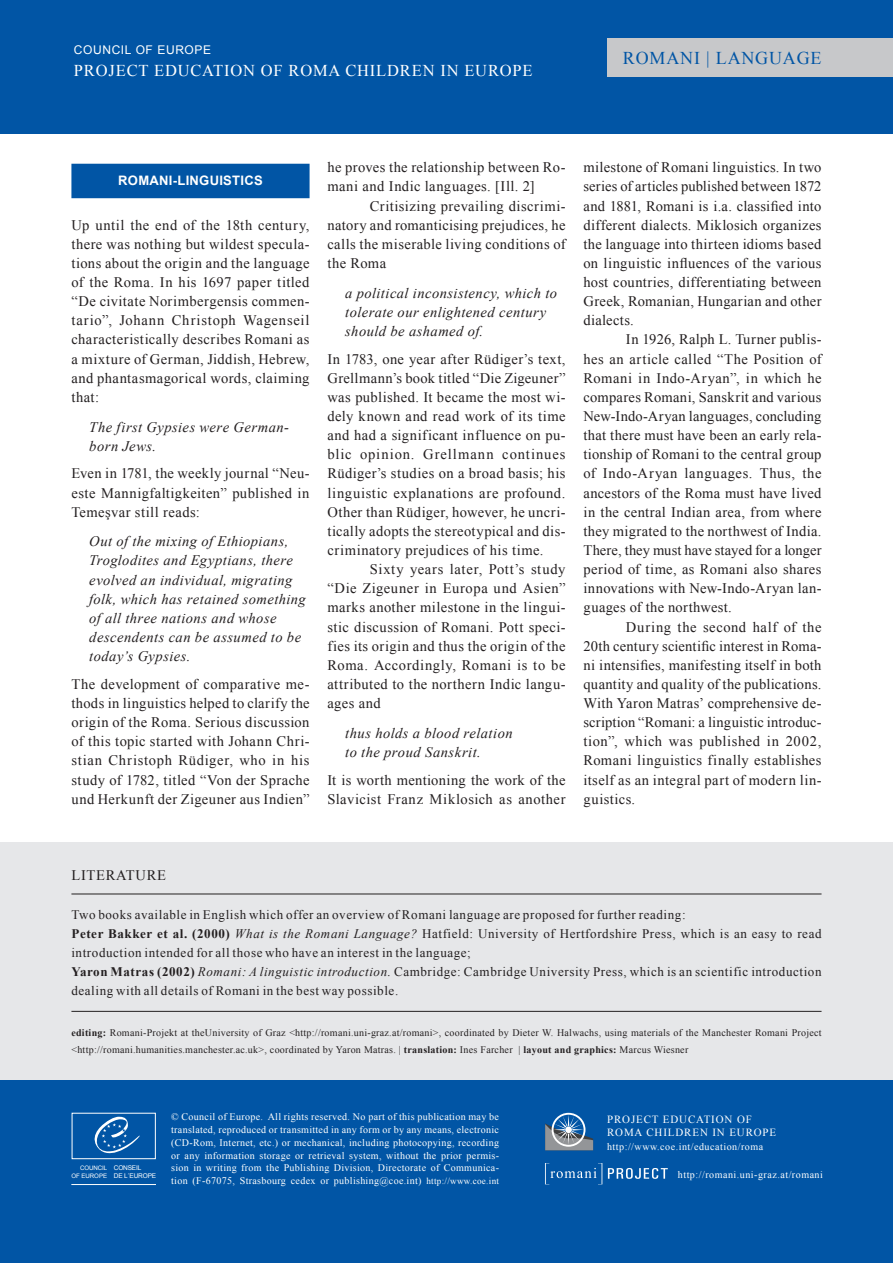
<style>
.page{position:relative;width:893px;height:1263px;background:#fff}
.page>*{position:absolute;margin:0;border:0;box-sizing:border-box;transform-origin:0 0}
.t1{font:18px "Times New Roman";letter-spacing:.045em;color:#0155a5}
.t2{font:16.5px "Times New Roman";letter-spacing:.05em;color:#fff}
.Absatzformat_1{font:14.55px/19.2px "Times New Roman";letter-spacing:.03em;color:#231f20;text-align:justify}
.Absatzformat_1-2{font:italic 14.55px/19.2px "Times New Roman";letter-spacing:.03em;color:#231f20}
.Absatzformat_1-3{font:14.55px "Times New Roman";letter-spacing:.05em;color:#231f20}
.t3{font:13.05px/19.2px "Times New Roman";letter-spacing:.045em;color:#231f20}
.t4{font:700 13.05px "Arial";letter-spacing:.02em;color:#fff}
.t5{font:12px "Arial";letter-spacing:.05em;color:#fff}
.t6{font:10.95px "Times New Roman";letter-spacing:.08em;color:#fff}
.t7{font:10.05px/12.8px "Times New Roman";letter-spacing:.03em;color:#fff;text-align:justify}
.t8{font:10.05px/16.2px "Times New Roman";letter-spacing:.025em;color:#231f20}
.t9{font:10.05px "Times New Roman";letter-spacing:.05em;color:#fff}
.t10{font:6.45px "Arial";letter-spacing:-.025em;color:#fff}
.t11{font:6.15px "Arial";letter-spacing:-.01em;color:#fff}
.s1{font-weight:700}
.s2{font-style:italic}
.s3{font-size:9.15px}
</style>
<div class="page">
<div style="left:0;top:842px;width:893px;height:421px;background:#e6e7e9"></div>
<hr style="left:71px;top:894px;width:750px;height:1px;background:#231f20">
<hr style="left:71px;top:1011px;width:750px;height:1px;background:#231f20">
<div style="left:0;top:1081px;width:893px;height:182px;background:#0155a5"></div>
<svg style="left:545px;top:1163px;width:57px;height:21px"></svg>
<svg style="left:608px;top:1168px;width:60px;height:11px"></svg>
<hr style="left:71px;top:1184px;width:85px;height:1px;background:#fff">
<svg style="left:90px;top:1116px;width:50px;height:44px"></svg>
<svg style="left:545px;top:1113px;width:48px;height:37px"></svg>
<div style="left:0;top:0;width:893px;height:134px;background:#0155a5"></div>
<div style="left:607px;top:38px;width:286px;height:39px;background:#c7c8ca"></div>
<div style="left:71px;top:164px;width:239px;height:34px;background:#0155a5"></div>
<p class="t5" style="left:74px;top:42px;width:139px">COUNCIL OF EUROPE</p>
<p class="t2" style="left:74px;top:59px;width:460px">PROJECT EDUCATION OF ROMA CHILDREN IN EUROPE</p>
<p class="t1" style="left:623px;top:46px;width:200px">ROMANI | LANGUAGE</p>
<p class="t4" style="left:118px;top:172px;width:146px">ROMANI-LINGUISTICS</p>
<p class="Absatzformat_1" style="left:71px;top:215px;width:240px">Up until the end of the 18th century, there was nothing but wildest specula&shy;tions about the origin and the language of the Roma. In his 1697 paper titled “De civitate Norimbergensis commen&shy;tario”, Johann Christoph Wagenseil characteristically describes Romani as a mixture of German, Jiddish, Hebrew, and phantasmagorical words, claiming that:</p>
<p class="Absatzformat_1-2" style="left:89px;top:417px;width:201px">The first Gypsies were German&shy;born Jews.</p>
<p class="Absatzformat_1" style="left:71px;top:464px;width:240px">Even in 1781, the weekly journal “Neu&shy;este Mannigfaltigkeiten” published in Temeşvar still reads:</p>
<p class="Absatzformat_1-2" style="left:89px;top:531px;width:218px">Out of the mixing of Ethiopians,<br>Troglodites and Egyptians, there evolved an individual, migrating folk, which has retained something of all three nations and whose descendents can be assumed to be today’s Gypsies.</p>
<p class="Absatzformat_1" style="left:71px;top:674px;width:240px">The development of comparative me&shy;thods in linguistics helped to clarify the origin of the Roma. Serious discussion of this topic started with Johann Chri&shy;stian Christoph Rüdiger, who in his study of 1782, titled “Von der Sprache und Herkunft der Zigeuner aus Indien”</p>
<p class="Absatzformat_1" style="left:327px;top:158px;width:240px">he proves the relationship between Ro&shy;mani and Indic languages. [Ill. 2]</p>
<p class="Absatzformat_1" style="left:327px;top:196px;width:240px;text-indent:43px">Critisizing prevailing discrimi&shy;natory and romanticising prejudices, he calls the miserable living conditions of the Roma</p>
<p class="Absatzformat_1-2" style="left:345px;top:283px;width:213px">a political inconsistency, which to tolerate our enlightened century should be ashamed of.</p>
<p class="Absatzformat_1" style="left:327px;top:349px;width:240px">In 1783, one year after Rüdiger’s text, Grellmann’s book titled “Die Zigeuner” was published. It became the most wi&shy;dely known and read work of its time and had a significant influence on pu&shy;blic opinion. Grellmann continues Rüdiger’s studies on a broad basis; his linguistic explanations are profound.<br>Other than Rüdiger, however, he uncri&shy;tically adopts the stereotypical and dis&shy;criminatory prejudices of his time.</p>
<p class="Absatzformat_1" style="left:327px;top:559px;width:240px;text-indent:43px">Sixty years later, Pott’s study “Die Zigeuner in Europa und Asien” marks another milestone in the lingui&shy;stic discussion of Romani. Pott speci&shy;fies its origin and thus the origin of the Roma. Accordingly, Romani is to be attributed to the northern Indic langu&shy;ages and</p>
<p class="Absatzformat_1-2" style="left:345px;top:723px;width:169px">thus holds a blood relation</p>
<p class="Absatzformat_1-2" style="left:345px;top:742px;width:137px">to the proud Sanskrit.</p>
<p class="Absatzformat_1" style="left:327px;top:770px;width:240px">It is worth mentioning the work of the<br>Slavicist Franz Miklosich as another</p>
<p class="Absatzformat_1" style="left:583px;top:158px;width:240px">milestone of Romani linguistics. In two series of articles published between 1872 and 1881, Romani is i.a. classified into different dialects. Miklosich organizes the language into thirteen idioms based on linguistic influences of the various host countries, differentiating between Greek, Romanian, Hungarian and other dialects.</p>
<p class="Absatzformat_1" style="left:583px;top:330px;width:240px;text-indent:43px">In 1926, Ralph L. Turner publis&shy;hes an article called “The Position of Romani in Indo-Aryan”, in which he compares Romani, Sanskrit and various New-Indo-Aryan languages, concluding that there must have been an early rela&shy;tionship of Romani to the central group of Indo-Aryan languages. Thus, the ancestors of the Roma must have lived in the central Indian area, from where they migrated to the northwest of India.<br>There, they must have stayed for a longer period of time, as Romani also shares innovations with New-Indo-Aryan lan&shy;guages of the northwest.</p>
<p class="Absatzformat_1" style="left:583px;top:617px;width:240px;text-indent:43px">During the second half of the 20th century scientific interest in Roma&shy;ni intensifies, manifesting itself in both quantity and quality of the publications.<br>With Yaron Matras’ comprehensive de&shy;scription “Romani: a linguistic introduc&shy;tion”, which was published in 2002, Romani linguistics finally establishes itself as an integral part of modern lin&shy;guistics.</p>
<p class="Absatzformat_1-3" style="left:71px;top:866px;width:96px">LITERATURE</p>
<p class="t3" style="left:71px;top:904px;width:616px">Two books available in English which offer an overview of Romani language are proposed for further reading:</p>
<p class="t3" style="left:71px;top:923px;width:752px"><span class="s1">Peter Bakker et al. (2000)</span> <span class="s2">What is the Romani Language?</span> Hatfield: University of Hertfordshire Press, which is an easy to read introduction intended for all those who have an interest in the language;</p>
<p class="t3" style="left:71px;top:962px;width:752px"><span class="s1">Yaron Matras (2002)</span> <span class="s2">Romani: A linguistic introduction.</span> Cambridge: Cambridge University Press, which is an scientific introduction dealing with all details of Romani in the best way possible.</p>
<p class="t8" style="left:71px;top:1025px;width:752px"><span class="s1">editing:</span> Romani-Projekt at theUniversity of Graz &lt;http://romani.uni-graz.at/romani&gt;, coordinated by Dieter W. Halwachs, using materials of the Manchester Romani Project &lt;http://romani.humanities.manchester.ac.uk&gt;, coordinated by Yaron Matras. | <span class="s1">translation:</span> Ines Farcher | <span class="s1">layout and graphics:</span> Marcus Wiesner</p>
<p class="t10" style="left:114px;top:1164px;width:29px">CONSEIL</p>
<p class="t10" style="left:114px;top:1171px;width:44px">DE L´EUROPE</p>
<p class="t11" style="left:80px;top:1164px;width:29px">COUNCIL</p>
<p class="t11" style="left:72px;top:1171px;width:37px">OF EUROPE</p>
<p class="t7" style="left:171px;top:1110px;width:329px">© Council of Europe. All rights reserved. No part of this publication may be translated, reproduced or transmitted in any form or by any means, electronic (CD-Rom, Internet, etc.) or mechanical, including photocopying, recording or any information storage or retrieval system, without the prior permis&shy;sion in writing from the Publishing Division, Directorate of Communica&shy;tion (F-67075, Strasbourg cedex or publishing@coe.int) <span class="s3">http://www.coe.int</span></p>
<p class="t6" style="left:607px;top:1112px;width:146px">PROJECT EDUCATION OF</p>
<p class="t6" style="left:607px;top:1125px;width:171px">ROMA CHILDREN IN EUROPE</p>
<p class="t9" style="left:607px;top:1140px;width:158px">http://www.coe.int/education/roma</p>
<p class="t9" style="left:678px;top:1168px;width:147px">http://romani.uni-graz.at/romani</p>
</div>
